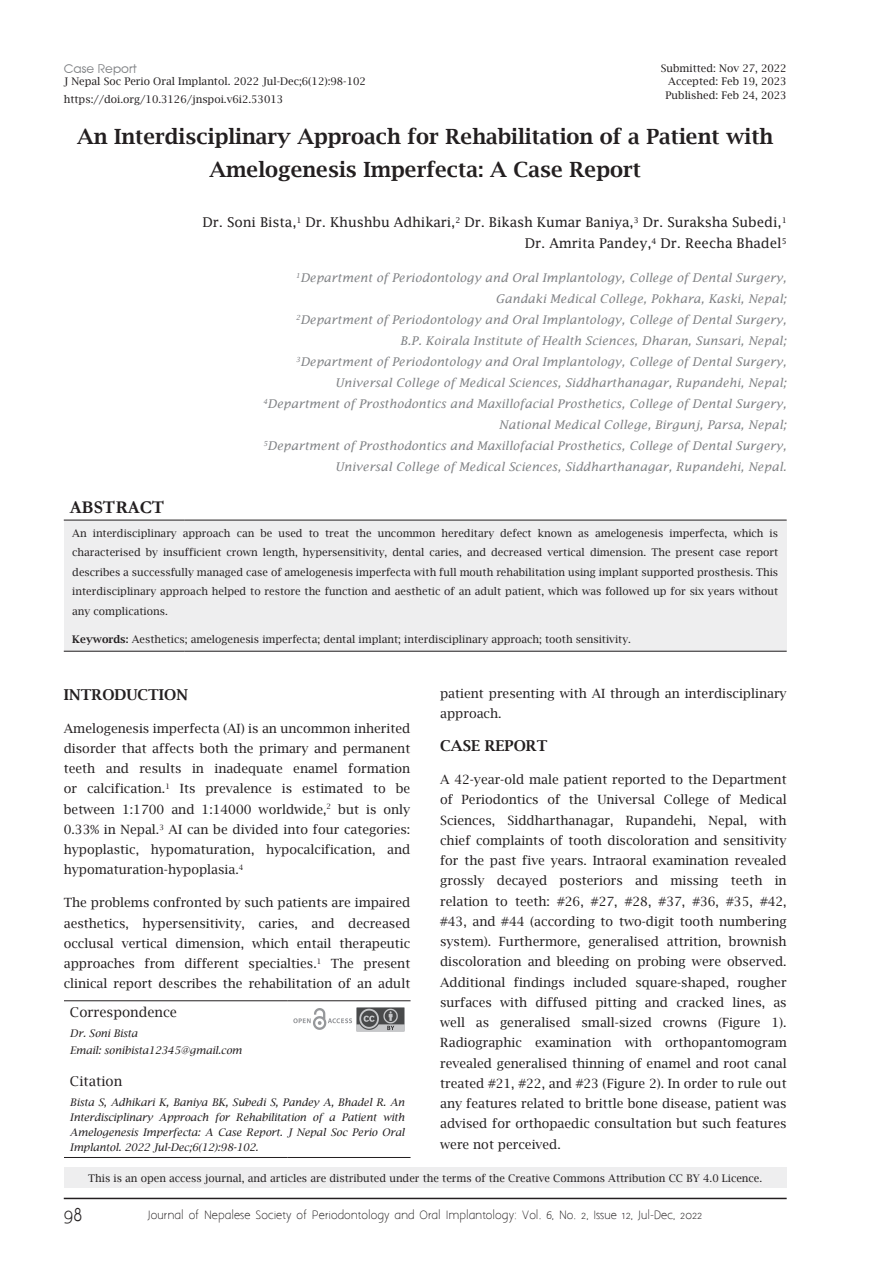
<style>
.page{position:relative;width:893px;height:1263px;background:#fff}
.page>*{position:absolute;margin:0;border:0;box-sizing:border-box;transform-origin:0 0}
.t1{font:600 21px/33px "Lucida Bright";color:#231f20;text-align:center}
.t2{font:700 18px "Garamond";color:#231f20}
.t3{font:18px "Aaargh Normal";color:#231f20}
.Normal_wrd_33{font:600 15px "Lucida Bright";color:#231f20}
.t4{font:13.5px/21px "Lucida Fax";letter-spacing:-.01em;color:#231f20;text-align:right}
.t5{font:13.5px "Lucida Bright";color:#231f20}
.Normal_wrd_33-2{font:12.75px/20.2px "Lucida Bright";color:#231f20;text-align:justify}
.t6{font:italic 12px/21px "Lucida Fax";color:#808285;text-align:right}
.t7{font:12px "Advance Normal";color:#808285}
.t8{font:10.5px/19.5px "Lucida Bright";color:#231f20;text-align:justify}
.t9{font:italic 10.5px/15px "Lucida Bright";color:#231f20;text-align:justify}
.t10{font:10.5px "Aaargh Normal";color:#231f20}
.s1{font-weight:600}
</style>
<div class="page">
<hr style="left:64px;top:1198px;width:723px;height:1px;background:#231f20">
<div style="left:64px;top:520px;width:723px;height:131px;background:#eeeeef"></div>
<hr style="left:64px;top:520px;width:120px;height:1px;background:#231f20">
<hr style="left:184px;top:520px;width:603px;height:1px;background:#231f20">
<hr style="left:64px;top:651px;width:120px;height:1px;background:#231f20">
<hr style="left:184px;top:651px;width:603px;height:1px;background:#231f20">
<hr style="left:64px;top:1000px;width:223px;height:1px;background:#231f20">
<hr style="left:287px;top:1000px;width:124px;height:1px;background:#231f20">
<hr style="left:64px;top:1157px;width:223px;height:1px;background:#231f20">
<hr style="left:287px;top:1157px;width:124px;height:1px;background:#231f20">
<img style="left:293px;top:1008px;width:59px;height:22px">
<img style="left:357px;top:1008px;width:48px;height:23px">
<div style="left:64px;top:1168px;width:723px;height:20px;background:#eeeeef"></div>
<p class="t7" style="left:64px;top:61px;width:75px">Case Report</p>
<p class="t8" style="left:64px;top:72px;width:304px">J Nepal Soc Perio Oral Implantol. 2022 Jul-Dec;6(12):98-102</p>
<p class="t8" style="left:64px;top:89px;width:221px">https://doi.org/10.3126/jnspoi.v6i2.53013</p>
<p class="t8" style="left:661px;top:58px;width:127px">Submitted: Nov 27, 2022</p>
<p class="t8" style="left:668px;top:72px;width:120px">Accepted: Feb 19, 2023</p>
<p class="t8" style="left:666px;top:85px;width:122px">Published: Feb 24, 2023</p>
<p class="t1" style="left:77px;top:120px;width:698px">An Interdisciplinary Approach for Rehabilitation of a Patient with<br>Amelogenesis Imperfecta: A Case Report</p>
<p class="t4" style="left:202px;top:212px;width:586px">Dr. Soni Bista,<sup>1</sup> Dr. Khushbu Adhikari,<sup>2</sup> Dr. Bikash Kumar Baniya,<sup>3</sup> Dr. Suraksha Subedi,<sup>1<br></sup>Dr. Amrita Pandey,<sup>4</sup> Dr. Reecha Bhadel<sup>5</sup></p>
<p class="t6" style="left:263px;top:267px;width:525px"><sup>1</sup>Department of Periodontology and Oral Implantology, College of Dental Surgery, Gandaki Medical College, Pokhara, Kaski, Nepal;<br><sup>2</sup>Department of Periodontology and Oral Implantology, College of Dental Surgery,<br>B.P. Koirala Institute of Health Sciences, Dharan, Sunsari, Nepal;<br><sup>3</sup>Department of Periodontology and Oral Implantology, College of Dental Surgery, Universal College of Medical Sciences, Siddharthanagar, Rupandehi, Nepal; <sup>4</sup>Department of Prosthodontics and Maxillofacial Prosthetics, College of Dental Surgery, National Medical College, Birgunj, Parsa, Nepal;<br><sup>5</sup>Department of Prosthodontics and Maxillofacial Prosthetics, College of Dental Surgery, Universal College of Medical Sciences, Siddharthanagar, Rupandehi, Nepal.</p>
<p class="t2" style="left:70px;top:495px;width:96px">ABSTRACT</p>
<p class="t8" style="left:72px;top:523px;width:707px">An interdisciplinary approach can be used to treat the uncommon hereditary defect known as amelogenesis imperfecta, which is characterised by insufficient crown length, hypersensitivity, dental caries, and decreased vertical dimension. The present case report describes a successfully managed case of amelogenesis imperfecta with full mouth rehabilitation using implant supported prosthesis. This interdisciplinary approach helped to restore the function and aesthetic of an adult patient, which was followed up for six years without any complications.</p>
<p class="t8" style="left:72px;top:629px;width:560px"><span class="s1">Keywords:</span> Aesthetics; amelogenesis imperfecta; dental implant; interdisciplinary approach; tooth sensitivity.</p>
<p class="Normal_wrd_33" style="left:64px;top:686px;width:126px">INTRODUCTION</p>
<p class="Normal_wrd_33-2" style="left:64px;top:718px;width:348px">Amelogenesis imperfecta (AI) is an uncommon inherited disorder that affects both the primary and permanent teeth and results in inadequate enamel formation or calcification.<sup>1</sup> Its prevalence is estimated to be between 1:1700 and 1:14000 worldwide,<sup>2</sup> but is only 0.33% in Nepal.<sup>3</sup> AI can be divided into four categories: hypoplastic, hypomaturation, hypocalcification, and hypomaturation-hypoplasia.<sup>4</sup></p>
<p class="Normal_wrd_33-2" style="left:64px;top:893px;width:348px">The problems confronted by such patients are impaired aesthetics, hypersensitivity, caries, and decreased occlusal vertical dimension, which entail therapeutic approaches from different specialties.<sup>1</sup> The present clinical report describes the rehabilitation of an adult</p>
<p class="t5" style="left:70px;top:1005px;width:109px">Correspondence</p>
<p class="t9" style="left:70px;top:1026px;width:69px">Dr. Soni Bista</p>
<p class="t9" style="left:70px;top:1043px;width:173px">Email: sonibista12345@gmail.com</p>
<p class="t5" style="left:70px;top:1074px;width:54px">Citation</p>
<p class="t9" style="left:70px;top:1095px;width:336px">Bista S, Adhikari K, Baniya BK, Subedi S, Pandey A, Bhadel R. An Interdisciplinary Approach for Rehabilitation of a Patient with Amelogenesis Imperfecta: A Case Report. J Nepal Soc Perio Oral Implantol. 2022 Jul-Dec;6(12):98-102.</p>
<p class="Normal_wrd_33-2" style="left:440px;top:683px;width:348px">patient presenting with AI through an interdisciplinary approach.</p>
<p class="Normal_wrd_33" style="left:440px;top:737px;width:109px">CASE REPORT</p>
<p class="Normal_wrd_33-2" style="left:440px;top:769px;width:348px">A 42-year-old male patient reported to the Department of Periodontics of the Universal College of Medical Sciences, Siddharthanagar, Rupandehi, Nepal, with chief complaints of tooth discoloration and sensitivity for the past five years. Intraoral examination revealed grossly decayed posteriors and missing teeth in relation to teeth: #26, #27, #28, #37, #36, #35, #42, #43, and #44 (according to two-digit tooth numbering system). Furthermore, generalised attrition, brownish discoloration and bleeding on probing were observed.<br>Additional findings included square-shaped, rougher surfaces with diffused pitting and cracked lines, as well as generalised small-sized crowns (Figure 1).<br>Radiographic examination with orthopantomogram revealed generalised thinning of enamel and root canal treated #21, #22, and #23 (Figure 2). In order to rule out any features related to brittle bone disease, patient was advised for orthopaedic consultation but such features were not perceived.</p>
<p class="t8" style="left:88px;top:1168px;width:675px">This is an open access journal, and articles are distributed under the terms of the Creative Commons Attribution CC BY 4.0 Licence.</p>
<h2 class="t3" style="left:64px;top:1204px;width:20px">98</h2>
<p class="t10" style="left:148px;top:1209px;width:556px">Journal of Nepalese Society of Periodontology and Oral Implantology: Vol. 6, No. 2, Issue 12, Jul-Dec, 2022</p>
</div>
